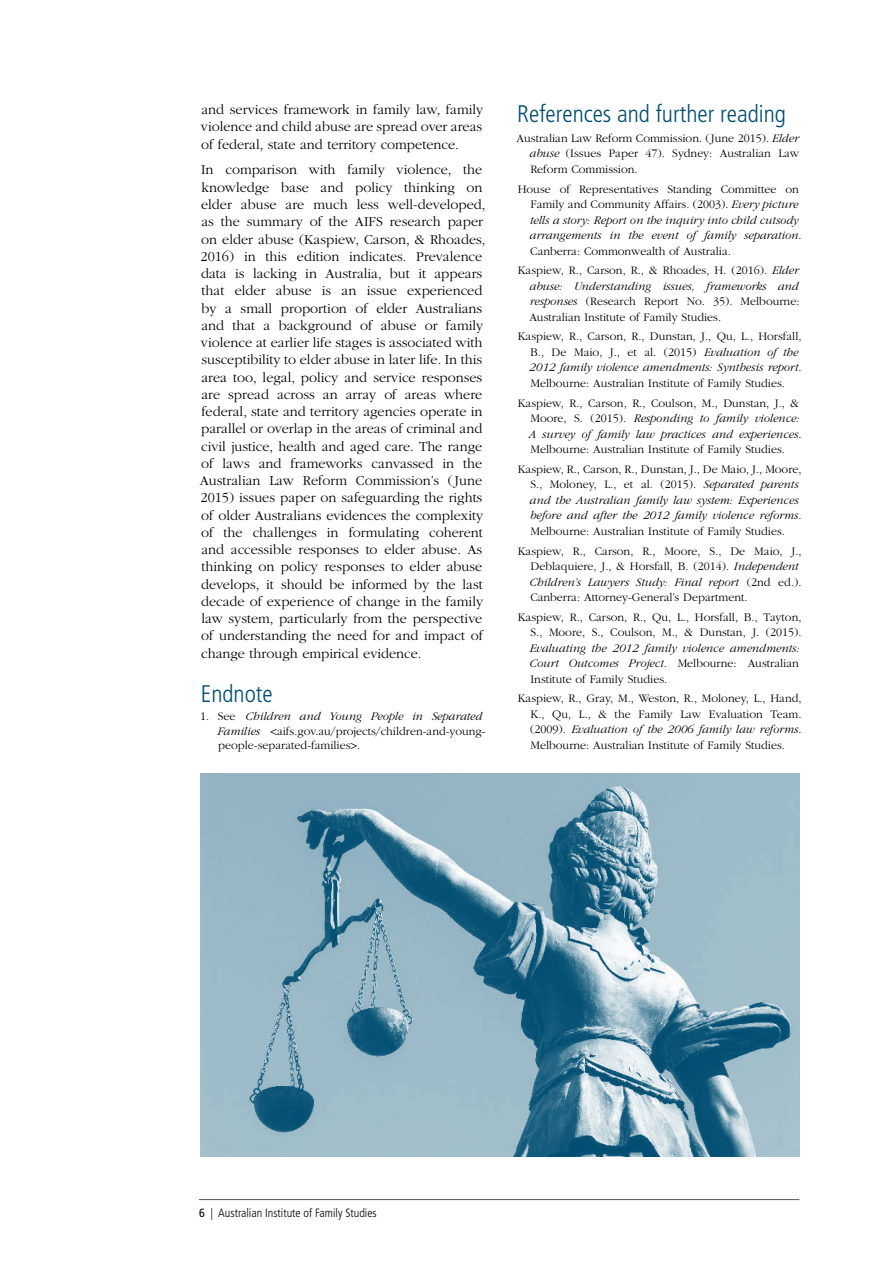
<style>
.page{position:relative;width:893px;height:1263px;background:#fff}
.page>*{position:absolute;margin:0;border:0;box-sizing:border-box;transform-origin:0 0}
.t1{font:300 condensed 24px "Frutiger LT Std";color:#004d71}
.t2{font:300 14.25px/17.2px "ITC Garamond Std";color:#000;text-align:justify}
.t3{font:300 12px/15.5px "ITC Garamond Std";color:#000}
.t4{font:italic 300 12px/15.5px "ITC Garamond Std";color:#000;text-align:justify}
.t5{font:300 condensed 12px "Frutiger LT Std";color:#000}
.s1{font-style:italic}
.s2{font-style:normal}
.s3{font-weight:400}
</style>
<div class="page">
<hr style="left:199px;top:1199px;width:600px;height:1px;background:#58595b">
<img style="left:201px;top:774px;width:598px;height:383px">
<p class="t2" style="left:201px;top:101px;width:284px">and services framework in family law, family violence and child abuse are spread over areas of federal, state and territory competence.</p>
<p class="t2" style="left:200px;top:162px;width:287px;text-align:left">In comparison with family violence, the knowledge base and policy thinking on elder abuse are much less well-developed, as the summary of the AIFS research paper on elder abuse (Kaspiew, Carson, &amp; Rhoades, 2016) in this edition indicates. Prevalence data is lacking in Australia, but it appears that elder abuse is an issue experienced by a small proportion of elder Australians and that a background of abuse or family violence at earlier life stages is associated with susceptibility to elder abuse in later life. In this area too, legal, policy and service responses are spread across an array of areas where federal, state and territory agencies operate in parallel or overlap in the areas of criminal and civil justice, health and aged care. The range of laws and frameworks canvassed in the Australian Law Reform Commission’s (June 2015) issues paper on safeguarding the rights of older Australians evidences the complexity of the challenges in formulating coherent and accessible responses to elder abuse. As</p>
<p class="t2" style="left:201px;top:558px;width:284px">thinking on policy responses to elder abuse develops, it should be informed by the last decade of experience of change in the family law system, particularly from the perspective of understanding the need for and impact of change through empirical evidence.</p>
<h2 class="t1" style="left:201px;top:680px;width:74px">Endnote</h2>
<p class="t3" style="left:218px;top:709px;width:269px;line-height:14.4px;text-indent:-17px">1. See <span class="s1">Children and Young People in Separated<br>Families</span> &lt;aifs.gov.au/projects/children-and-young&shy;people-separated-families&gt;.</p>
<h2 class="t1" style="left:517px;top:100px;width:270px">References and further reading</h2>
<p class="t3" style="left:530px;top:131px;width:271px;text-align:justify;text-indent:-13px">Australian Law Reform Commission. (June 2015). <span class="s1">Elder abuse</span> (Issues Paper 47). Sydney: Australian Law Reform Commission.</p>
<p class="t3" style="left:530px;top:181px;width:273px;text-indent:-12px">House of Representatives Standing Committee on Family and Community Affairs. (2003). <span class="s1">Every picture tells a story: Report on the inquiry into child cutsody arrangements in the event of family separation</span>.<br>Canberra: Commonwealth of Australia.</p>
<p class="t3" style="left:529px;top:263px;width:272px;text-align:justify;text-indent:-12px">Kaspiew, R., Carson, R., &amp; Rhoades, H. (2016). <span class="s1">Elder abuse: Understanding issues, frameworks and responses</span> (Research Report No. 35). Melbourne:<br>Australian Institute of Family Studies.</p>
<p class="t3" style="left:529px;top:329px;width:274px;text-indent:-11px">Kaspiew, R., Carson, R., Dunstan, J., Qu, L., Horsfall, B., De Maio, J., et al. (2015) <span class="s1">Evaluation of the 2012 family violence amendments: Synthesis report</span>.<br>Melbourne: Australian Institute of Family Studies.</p>
<p class="t3" style="left:528px;top:395px;width:275px;text-indent:-11px">Kaspiew, R., Carson, R., Coulson, M., Dunstan, J., &amp; Moore, S. (2015). <span class="s1">Responding to family violence:<br>A survey of family law practices and experiences</span>.<br>Melbourne: Australian Institute of Family Studies.</p>
<p class="t3" style="left:530px;top:461px;width:273px;text-indent:-12px">Kaspiew, R., Carson, R., Dunstan, J., De Maio, J., Moore, S., Moloney, L., et al. (2015). <span class="s1">Separated parents and the Australian family law system: Experiences before and after the 2012 family violence reforms</span>.<br>Melbourne: Australian Institute of Family Studies.</p>
<p class="t3" style="left:530px;top:543px;width:274px;text-indent:-12px">Kaspiew, R., Carson, R., Moore, S., De Maio, J., Deblaquiere, J., &amp; Horsfall, B. (2014). <span class="s1">Independent Children’s Lawyers Study: Final report</span> (2nd ed.).<br>Canberra: Attorney-General’s Department.</p>
<p class="t3" style="left:518px;top:609px;width:285px;text-align:right">Kaspiew, R., Carson, R., Qu, L., Horsfall, B., Tayton,<br>S., Moore, S., Coulson, M., &amp; Dunstan, J. (2015).</p>
<p class="t4" style="left:530px;top:640px;width:272px">Evaluating the 2012 family violence amendments:<br>Court Outcomes Project<span class="s2">. Melbourne: Australian Institute of Family Studies.</span></p>
<p class="t3" style="left:530px;top:691px;width:273px;text-align:justify;text-indent:-12px">Kaspiew, R., Gray, M., Weston, R., Moloney, L., Hand, K., Qu, L., &amp; the Family Law Evaluation Team. (2009). <span class="s1">Evaluation of the 2006 family law reforms</span>.<br>Melbourne: Australian Institute of Family Studies.</p>
<p class="t5" style="left:199px;top:1206px;width:179px"><span class="s3">6</span> | Australian Institute of Family Studies</p>
</div>
